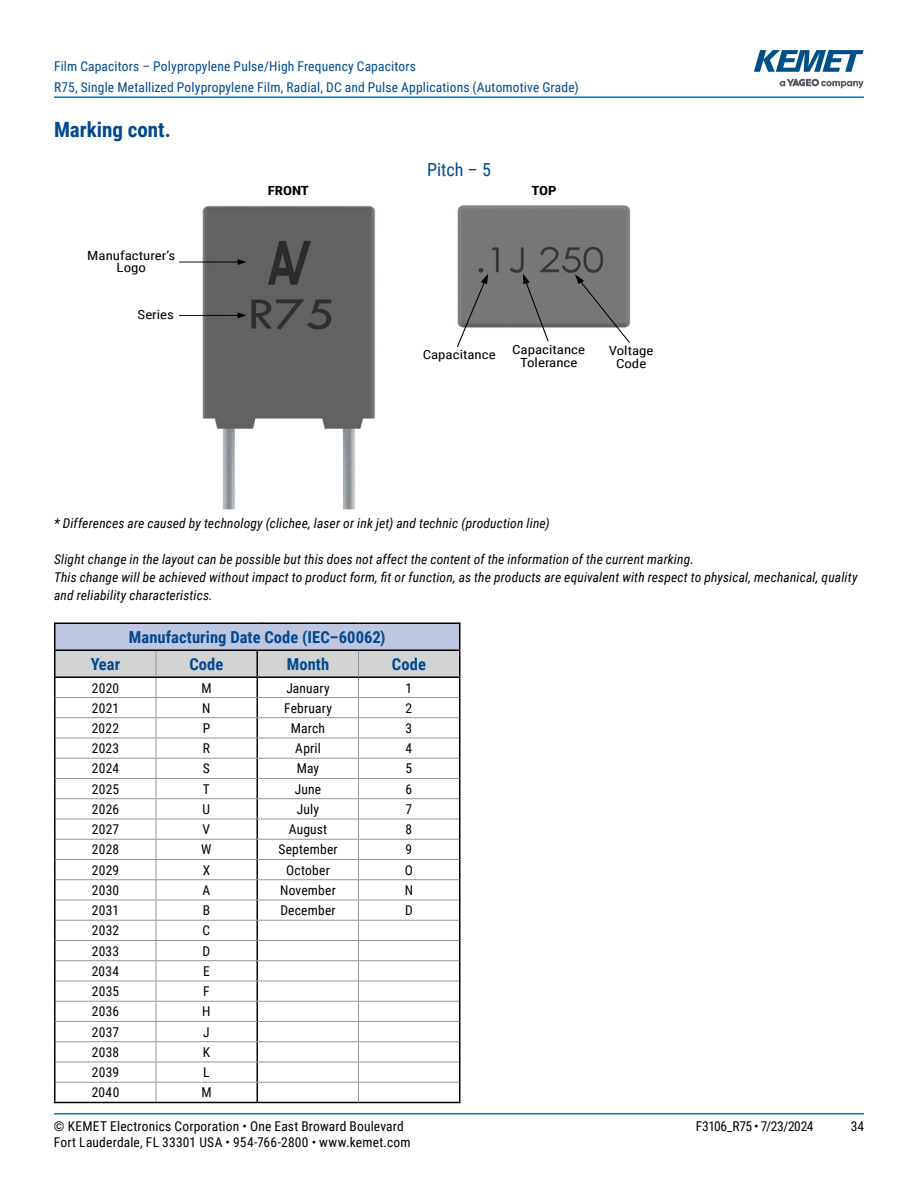
<style>
.page{position:relative;width:918px;height:1188px;background:#fff}
.page>*{position:absolute;margin:0;border:0;box-sizing:border-box;transform-origin:0 0}
.t1{font:46.65px "Tw Cen";color:#2e2f2f;scale:1.18 1}
.t2{font:700 21px "Roboto Condensed";color:#004990}
.t3{font:18px "Roboto Condensed";color:#004990}
.t4{font:700 16.5px "Roboto Condensed";letter-spacing:.005em;color:#004990}
.t5{font:italic 13.5px/18px "Roboto Condensed";letter-spacing:.01em;color:#000}
.t6{font:13.5px "Roboto Condensed";letter-spacing:.015em;color:#000}
.t7{font:13.5px/21px "Roboto Condensed";letter-spacing:.01em;color:#004990}
.t8{font:13.5px "Roboto Condensed";letter-spacing:-.025em;color:#000}
.t9{font:12.6px/12.6px "Roboto Condensed";color:#000;text-align:center;scale:1.18 1}
.t10{font:700 12.6px "Roboto Condensed";color:#000;scale:1.18 1}
</style>
<div class="page">
<hr style="left:54px;top:1113px;width:810px;height:2px;background:#007dc3">
<hr style="left:54px;top:96px;width:810px;height:2px;background:#007dc3">
<svg style="left:780px;top:79px;width:84px;height:9px"></svg>
<svg style="left:754px;top:50px;width:110px;height:22px"></svg>
<img style="left:179px;top:205px;width:197px;height:305px">
<img style="left:457px;top:205px;width:174px;height:123px">
<div style="left:234px;top:294px;width:108px;height:45px;background:#626262"></div>
<hr style="left:179px;top:315px;width:60px;height:1px;background:#000">
<svg style="left:236px;top:312px;width:10px;height:7px"></svg>
<svg style="left:457px;top:272px;width:32px;height:75px"></svg>
<svg style="left:574px;top:272px;width:57px;height:71px"></svg>
<svg style="left:522px;top:272px;width:28px;height:70px"></svg>
<hr style="left:179px;top:262px;width:60px;height:1px;background:#000">
<svg style="left:236px;top:258px;width:12px;height:8px"></svg>
<hr style="left:257px;top:1102px;width:101px;height:1px;background:#000">
<hr style="left:358px;top:1102px;width:102px;height:1px;background:#000">
<hr style="left:54px;top:1102px;width:102px;height:1px;background:#000">
<hr style="left:156px;top:1102px;width:101px;height:1px;background:#000">
<hr style="left:54px;top:622px;width:102px;height:2px;background:#000">
<hr style="left:156px;top:622px;width:101px;height:2px;background:#000">
<hr style="left:257px;top:622px;width:101px;height:2px;background:#000">
<hr style="left:358px;top:622px;width:102px;height:2px;background:#000">
<svg style="left:54px;top:624px;width:406px;height:478px"></svg>
<p class="t7" style="left:54px;top:55px;width:526px">Film Capacitors – Polypropylene Pulse/High Frequency Capacitors<br>R75, Single Metallized Polypropylene Film, Radial, DC and Pulse Applications (Automotive Grade)</p>
<h2 class="t2" style="left:54px;top:115px;width:118px">Marking cont.</h2>
<h3 class="t3" style="left:427px;top:157px;width:65px">Pitch – 5</h3>
<p class="t9" style="left:87px;top:248px;width:76px">Manufacturer’s<br>Logo</p>
<p class="t9" style="left:138px;top:308px;width:32px">Series</p>
<p class="t10" style="left:268px;top:182px;width:37px">FRONT</p>
<p class="t10" style="left:531px;top:182px;width:23px">TOP</p>
<h1 class="t1" style="left:247px;top:286px;width:76px">R75</h1>
<p class="t9" style="left:423px;top:347px;width:63px">Capacitance</p>
<p class="t9" style="left:512px;top:343px;width:63px">Capacitance<br>Tolerance</p>
<p class="t9" style="left:609px;top:344px;width:39px">Voltage<br>Code</p>
<p class="t5" style="left:54px;top:514px;width:497px">* Differences are caused by technology (clichee, laser or ink jet) and technic (production line)</p>
<p class="t5" style="left:54px;top:550px;width:805px">Slight change in the layout can be possible but this does not affect the content of the information of the current marking.<br>This change will be achieved without impact to product form, fit or function, as the products are equivalent with respect to physical, mechanical, quality and reliability characteristics.</p>
<p class="t4" style="left:129px;top:625px;width:258px">Manufacturing Date Code (IEC–60062)</p>
<p class="t4" style="left:91px;top:652px;width:31px">Year</p>
<p class="t4" style="left:189px;top:652px;width:36px">Code</p>
<p class="t4" style="left:287px;top:652px;width:44px">Month</p>
<p class="t4" style="left:392px;top:652px;width:36px">Code</p>
<p class="t6" style="left:92px;top:678px;width:29px">2020</p>
<p class="t6" style="left:201px;top:678px;width:12px">M</p>
<p class="t6" style="left:286px;top:678px;width:45px">January</p>
<p class="t6" style="left:406px;top:678px;width:8px">1</p>
<p class="t6" style="left:92px;top:698px;width:29px">2021</p>
<p class="t6" style="left:202px;top:698px;width:10px">N</p>
<p class="t6" style="left:284px;top:698px;width:49px">February</p>
<p class="t6" style="left:406px;top:698px;width:8px">2</p>
<p class="t6" style="left:92px;top:719px;width:29px">2022</p>
<p class="t6" style="left:203px;top:719px;width:9px">P</p>
<p class="t6" style="left:291px;top:719px;width:36px">March</p>
<p class="t6" style="left:406px;top:719px;width:8px">3</p>
<p class="t6" style="left:92px;top:739px;width:29px">2023</p>
<p class="t6" style="left:203px;top:739px;width:9px">R</p>
<p class="t6" style="left:295px;top:739px;width:27px">April</p>
<p class="t6" style="left:406px;top:739px;width:8px">4</p>
<p class="t6" style="left:92px;top:759px;width:29px">2024</p>
<p class="t6" style="left:203px;top:759px;width:8px">S</p>
<p class="t6" style="left:297px;top:759px;width:24px">May</p>
<p class="t6" style="left:406px;top:759px;width:8px">5</p>
<p class="t6" style="left:92px;top:779px;width:29px">2025</p>
<p class="t6" style="left:203px;top:779px;width:9px">T</p>
<p class="t6" style="left:295px;top:779px;width:28px">June</p>
<p class="t6" style="left:406px;top:779px;width:8px">6</p>
<p class="t6" style="left:92px;top:800px;width:29px">2026</p>
<p class="t6" style="left:203px;top:800px;width:9px">U</p>
<p class="t6" style="left:297px;top:800px;width:24px">July</p>
<p class="t6" style="left:406px;top:800px;width:8px">7</p>
<p class="t6" style="left:92px;top:820px;width:29px">2027</p>
<p class="t6" style="left:203px;top:820px;width:9px">V</p>
<p class="t6" style="left:289px;top:820px;width:40px">August</p>
<p class="t6" style="left:406px;top:820px;width:8px">8</p>
<p class="t6" style="left:92px;top:840px;width:29px">2028</p>
<p class="t6" style="left:201px;top:840px;width:12px">W</p>
<p class="t6" style="left:278px;top:840px;width:61px">September</p>
<p class="t6" style="left:406px;top:840px;width:8px">9</p>
<p class="t6" style="left:92px;top:860px;width:29px">2029</p>
<p class="t6" style="left:203px;top:860px;width:9px">X</p>
<p class="t6" style="left:286px;top:860px;width:45px">October</p>
<p class="t6" style="left:405px;top:860px;width:10px">O</p>
<p class="t6" style="left:92px;top:881px;width:29px">2030</p>
<p class="t6" style="left:203px;top:881px;width:9px">A</p>
<p class="t6" style="left:280px;top:881px;width:57px">November</p>
<p class="t6" style="left:405px;top:881px;width:10px">N</p>
<p class="t6" style="left:92px;top:901px;width:29px">2031</p>
<p class="t6" style="left:203px;top:901px;width:9px">B</p>
<p class="t6" style="left:280px;top:901px;width:57px">December</p>
<p class="t6" style="left:405px;top:901px;width:9px">D</p>
<p class="t6" style="left:92px;top:921px;width:29px">2032</p>
<p class="t6" style="left:203px;top:921px;width:9px">C</p>
<p class="t6" style="left:92px;top:941px;width:29px">2033</p>
<p class="t6" style="left:203px;top:941px;width:9px">D</p>
<p class="t6" style="left:92px;top:962px;width:29px">2034</p>
<p class="t6" style="left:203px;top:962px;width:8px">E</p>
<p class="t6" style="left:92px;top:982px;width:29px">2035</p>
<p class="t6" style="left:203px;top:982px;width:8px">F</p>
<p class="t6" style="left:92px;top:1002px;width:29px">2036</p>
<p class="t6" style="left:202px;top:1002px;width:10px">H</p>
<p class="t6" style="left:92px;top:1022px;width:29px">2037</p>
<p class="t6" style="left:203px;top:1022px;width:8px">J</p>
<p class="t6" style="left:92px;top:1043px;width:29px">2038</p>
<p class="t6" style="left:203px;top:1043px;width:9px">K</p>
<p class="t6" style="left:92px;top:1063px;width:29px">2039</p>
<p class="t6" style="left:203px;top:1063px;width:8px">L</p>
<p class="t6" style="left:92px;top:1083px;width:29px">2040</p>
<p class="t6" style="left:201px;top:1083px;width:12px">M</p>
<p class="t6" style="left:54px;top:1116px;width:351px">© KEMET Electronics Corporation • One East Broward Boulevard</p>
<p class="t8" style="left:696px;top:1116px;width:119px">F3106_R75 • 7/23/2024</p>
<p class="t6" style="left:851px;top:1116px;width:15px">34</p>
<p class="t6" style="left:54px;top:1133px;width:358px">Fort Lauderdale, FL 33301 USA • 954-766-2800 • www.kemet.com</p>
</div>
